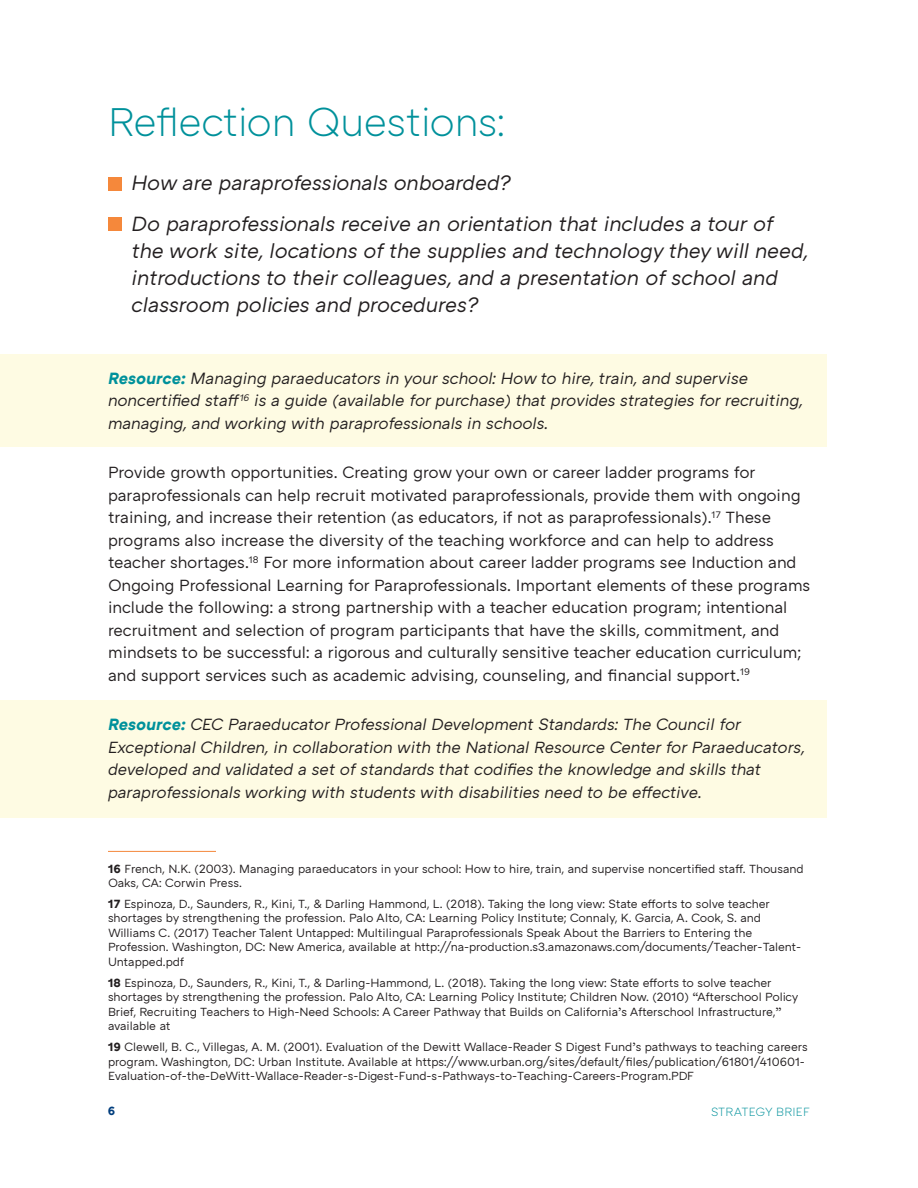
<style>
.page{position:relative;width:918px;height:1188px;background:#fff}
.page>*{position:absolute;margin:0;border:0;box-sizing:border-box;transform-origin:0 0}
.H3_Teal{font:300 40.5px "ATC Arquette";letter-spacing:-.01em;color:#00919b}
.Reflective_Qs{font:italic 21px/27px "ATC Arquette";letter-spacing:-.01em;color:#231f20}
.Reflective_Qs-2{font:16.5px/22.5px "ATC Arquette";letter-spacing:-.01em;color:#231f20}
.Reflective_Qs-3{font:italic 16.5px/22.5px "ATC Arquette";letter-spacing:-.01em;color:#231f20}
.t1{font:12px/14.4px "ATC Arquette";letter-spacing:-.01em;color:#231f20}
.t2{font:300 12px "ATC Arquette";letter-spacing:.015em;color:#00919b}
.t3{font:700 12px "ATC Arquette";color:#013d7d}
.s1{font-weight:700;color:#00919b}
.s2{font-weight:700}
</style>
<div class="page">
<div style="left:0;top:354px;width:827px;height:93px;background:#fefbe3"></div>
<div style="left:0;top:700px;width:827px;height:118px;background:#fefbe3"></div>
<div style="left:108px;top:177px;width:14px;height:13px;background:#f5883b"></div>
<div style="left:108px;top:217px;width:14px;height:14px;background:#f5883b"></div>
<hr style="left:108px;top:851px;width:108px;height:1px;background:#f5883b">
<p class="H3_Teal" style="left:108px;top:100px;width:398px">Reflection Questions:</p>
<p class="Reflective_Qs" style="left:132px;top:170px;width:381px">How are paraprofessionals onboarded?</p>
<p class="Reflective_Qs" style="left:132px;top:211px;width:678px">Do paraprofessionals receive an orientation that includes a tour of the work site, locations of the supplies and technology they will need, introductions to their colleagues, and a presentation of school and classroom policies and procedures?</p>
<p class="Reflective_Qs-3" style="left:108px;top:367px;width:696px"><span class="s1">Resource:</span> Managing paraeducators in your school: How to hire, train, and supervise noncertified staff<sup>16</sup> is a guide (available for purchase) that provides strategies for recruiting, managing, and working with paraprofessionals in schools.</p>
<p class="Reflective_Qs-2" style="left:108px;top:462px;width:704px">Provide growth opportunities. Creating grow your own or career ladder programs for paraprofessionals can help recruit motivated paraprofessionals, provide them with ongoing training, and increase their retention (as educators, if not as paraprofessionals).<sup>17</sup> These programs also increase the diversity of the teaching workforce and can help to address teacher shortages.<sup>18</sup> For more information about career ladder programs see Induction and Ongoing Professional Learning for Paraprofessionals. Important elements of these programs include the following: a strong partnership with a teacher education program; intentional recruitment and selection of program participants that have the skills, commitment, and mindsets to be successful: a rigorous and culturally sensitive teacher education curriculum; and support services such as academic advising, counseling, and financial support.<sup>19</sup></p>
<p class="Reflective_Qs-3" style="left:108px;top:714px;width:698px"><span class="s1">Resource:</span> CEC Paraeducator Professional Development Standards: The Council for Exceptional Children, in collaboration with the National Resource Center for Paraeducators, developed and validated a set of standards that codifies the knowledge and skills that paraprofessionals working with students with disabilities need to be effective.</p>
<p class="t1" style="left:108px;top:862px;width:697px"><span class="s2">16</span> French, N.K. (2003). Managing paraeducators in your school: How to hire, train, and supervise noncertified staff. Thousand<br>Oaks, CA: Corwin Press.</p>
<p class="t1" style="left:108px;top:897px;width:695px"><span class="s2">17</span> Espinoza, D., Saunders, R., Kini, T., &amp; Darling Hammond, L. (2018). Taking the long view: State efforts to solve teacher shortages by strengthening the profession. Palo Alto, CA: Learning Policy Institute; Connaly, K. Garcia, A. Cook, S. and Williams C. (2017) Teacher Talent Untapped: Multilingual Paraprofessionals Speak About the Barriers to Entering the Profession. Washington, DC: New America, available at http://na-production.s3.amazonaws.com/documents/Teacher-Talent-Untapped.pdf</p>
<p class="t1" style="left:108px;top:976px;width:692px"><span class="s2">18</span> Espinoza, D., Saunders, R., Kini, T., &amp; Darling-Hammond, L. (2018). Taking the long view: State efforts to solve teacher shortages by strengthening the profession. Palo Alto, CA: Learning Policy Institute; Children Now. (2010) “Afterschool Policy Brief, Recruiting Teachers to High-Need Schools: A Career Pathway that Builds on California’s Afterschool Infrastructure,” available at</p>
<p class="t1" style="left:108px;top:1040px;width:701px"><span class="s2">19</span> Clewell, B. C., Villegas, A. M. (2001). Evaluation of the Dewitt Wallace-Reader S Digest Fund’s pathways to teaching careers program. Washington, DC: Urban Institute. Available at https://www.urban.org/sites/default/files/publication/61801/410601-<br>Evaluation-of-the-DeWitt-Wallace-Reader-s-Digest-Fund-s-Pathways-to-Teaching-Careers-Program.PDF</p>
<p class="t3" style="left:108px;top:1104px;width:9px">6</p>
<p class="t2" style="left:711px;top:1105px;width:101px">STRATEGY BRIEF</p>
</div>
